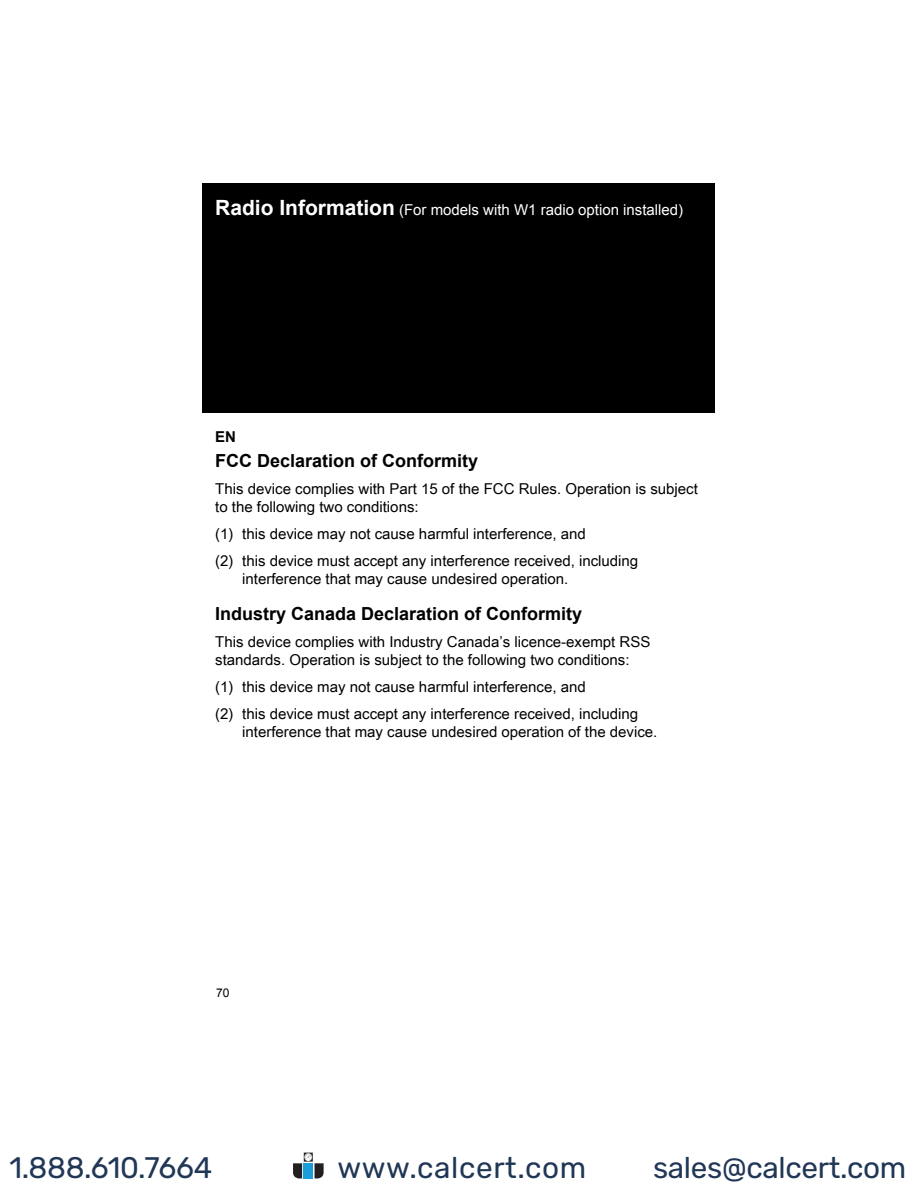
<style>
.page{position:relative;width:918px;height:1188px;background:#fff}
.page>*{position:absolute;margin:0;border:0;box-sizing:border-box;transform-origin:0 0}
.t1{font:29.7px "Rubik";letter-spacing:-.01em;color:#213756}
.t2{font:29.7px "Rubik";letter-spacing:.02em;color:#213756}
.t3{font:700 18px "Arial";color:#000}
.t4{font:15px/18px "Arial Unicode MS";color:#000}
.t5{font:15px "Arial";color:#fff}
.t6{font:700 15px "Arial";color:#000}
.t7{font:12px "Arial";color:#000}
.s1{font-weight:700;font-size:21px}
</style>
<div class="page">
<div style="left:202px;top:183px;width:513px;height:229px;background:#000"></div>
<svg style="left:293px;top:1154px;width:31px;height:24px"></svg>
<p class="t5" style="left:215px;top:199px;width:470px"><span class="s1">Radio Information</span> (For models with W1 radio option installed)</p>
<p class="t6" style="left:215px;top:427px;width:22px">EN</p>
<p class="t3" style="left:215px;top:448px;width:265px">FCC Declaration of Conformity</p>
<p class="t4" style="left:215px;top:479px;width:484px">This device complies with Part 15 of the FCC Rules. Operation is subject to the following two conditions:</p>
<p class="t4" style="left:215px;top:519px;width:424px;line-height:27px">(1) this device may not cause harmful interference, and<br>(2) this device must accept any interference received, including</p>
<p class="t4" style="left:242px;top:569px;width:327px">interference that may cause undesired operation.</p>
<p class="t3" style="left:215px;top:601px;width:369px">Industry Canada Declaration of Conformity</p>
<p class="t4" style="left:215px;top:632px;width:437px">This device complies with Industry Canada’s licence-exempt RSS standards. Operation is subject to the following two conditions:</p>
<p class="t4" style="left:215px;top:672px;width:424px;line-height:27px">(1) this device may not cause harmful interference, and<br>(2) this device must accept any interference received, including</p>
<p class="t4" style="left:242px;top:722px;width:417px">interference that may cause undesired operation of the device.</p>
<p class="t7" style="left:216px;top:985px;width:15px">70</p>
<h1 class="t1" style="left:9px;top:1151px;width:204px">1.888.610.7664</h1>
<h1 class="t2" style="left:337px;top:1151px;width:250px">www.calcert.com</h1>
<h1 class="t1" style="left:653px;top:1151px;width:255px">sales@calcert.com</h1>
</div>
